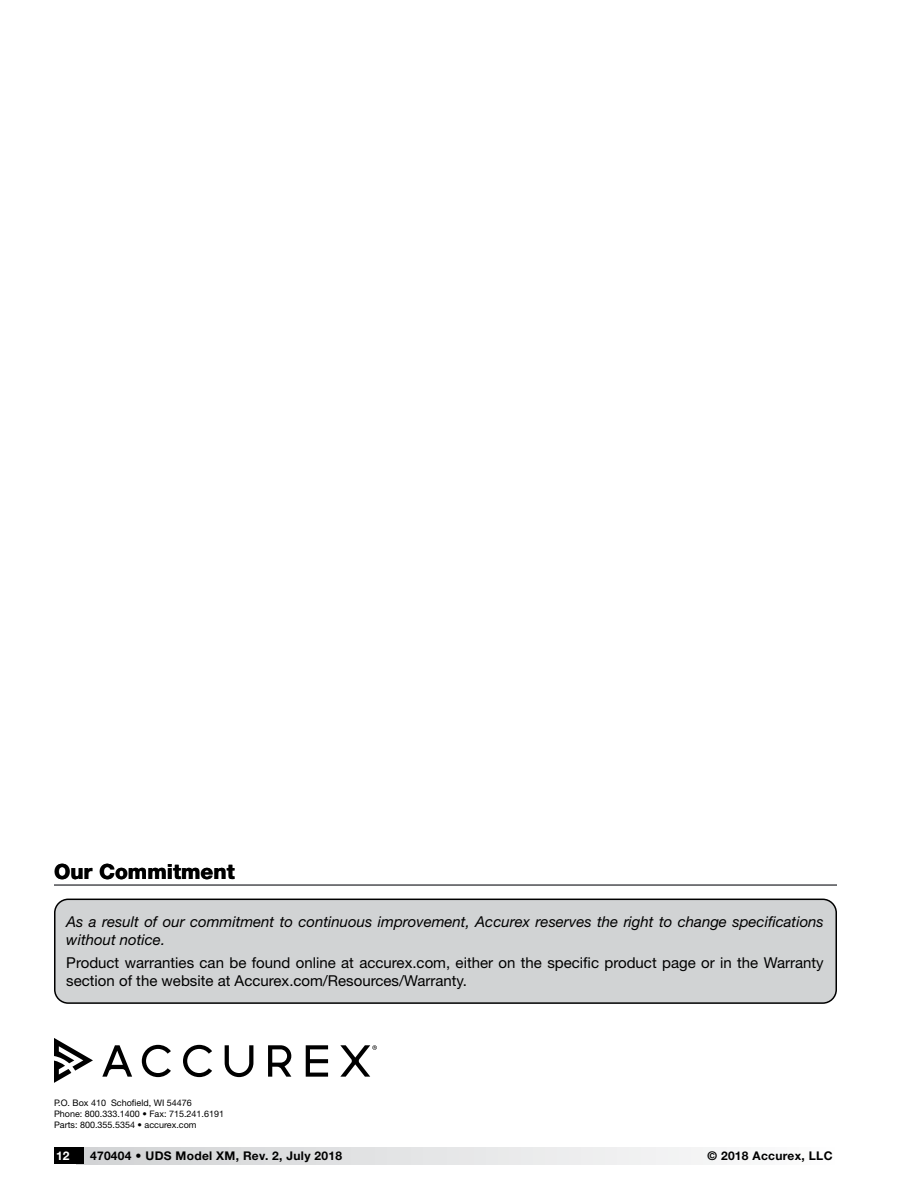
<style>
.page{position:relative;width:918px;height:1188px;background:#fff}
.page>*{position:absolute;margin:0;border:0;box-sizing:border-box;transform-origin:0 0}
.t1{font:800 21px "Helvetica Neue LT Std";color:#000}
.t2{font:15px/18px "Helvetica Neue LT Std";color:#000}
.t3{font:italic 15px/18px "Helvetica Neue LT Std";color:#000}
.t4{font:700 12px "Helvetica Neue LT Std";letter-spacing:.025em;color:#000}
.t5{font:700 12px "Helvetica Neue LT Std";color:#fff}
.t6{font:9px/11.2px "Helvetica Neue LT Std";color:#000}
</style>
<div class="page">
<div style="left:77px;top:1148px;width:760px;height:16px;background:linear-gradient(to right,#d1d2d4,#fcfcfc)"></div>
<div style="left:54px;top:1148px;width:30px;height:16px;background:#000"></div>
<div style="left:55px;top:899px;width:781px;height:104px;background:#d1d3d4;border-radius:13px"></div>
<div style="left:54px;top:899px;width:783px;height:105px;border:2px solid #000;border-radius:13px"></div>
<hr style="left:54px;top:884px;width:783px;height:2px;background:#6d6e71">
<svg style="left:54px;top:1038px;width:323px;height:45px"></svg>
<h1 class="t1" style="left:54px;top:859px;width:182px">Our Commitment</h1>
<p class="t3" style="left:66px;top:912px;width:759px">As a result of our commitment to continuous improvement, Accurex reserves the right to change specifications without notice.</p>
<p class="t2" style="left:66px;top:954px;width:759px">Product warranties can be found online at accurex.com, either on the specific product page or in the Warranty section of the website at Accurex.com/Resources/Warranty.</p>
<p class="t6" style="left:54px;top:1097px;width:172px">P.O. Box 410 Schofield, WI 54476<br>Phone: 800.333.1400 • Fax: 715.241.6191<br>Parts: 800.355.5354 • accurex.com</p>
<p class="t5" style="left:56px;top:1148px;width:15px">12</p>
<p class="t4" style="left:90px;top:1148px;width:254px">470404 • UDS Model XM, Rev. 2, July 2018</p>
<p class="t4" style="left:708px;top:1148px;width:127px">© 2018 Accurex, LLC</p>
</div>
